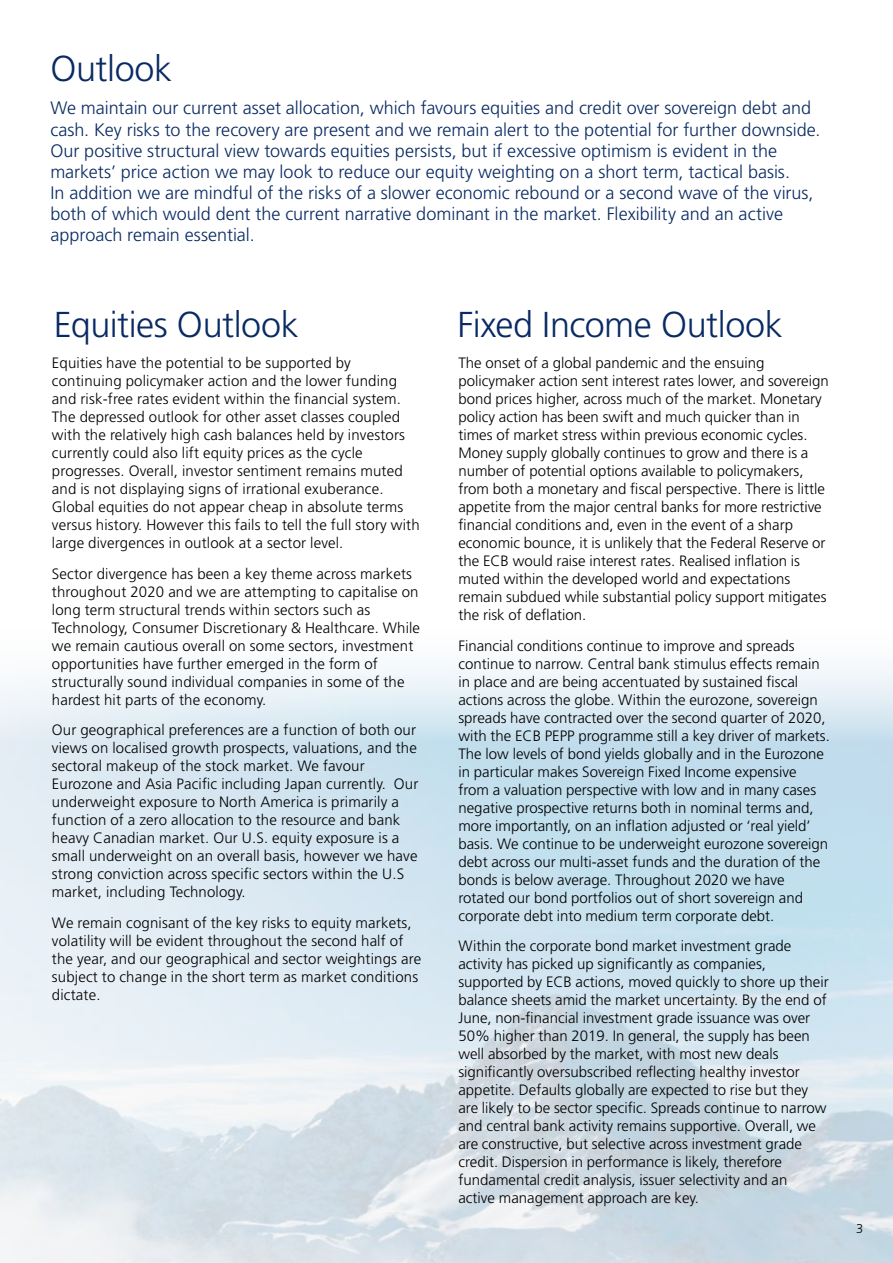
<style>
.page{position:relative;width:893px;height:1263px;background:#fff}
.page>*{position:absolute;margin:0;border:0;box-sizing:border-box;transform-origin:0 0}
.t1{font:300 36px "Frutiger";letter-spacing:-.01em;color:#092a62}
.t2{font:300 18px/21px "Frutiger";color:#092a62}
.t3{font:300 15px/18px "Frutiger";color:#000}
.t4{font:300 12.75px "Frutiger";color:#000}
</style>
<div class="page">
<h1 class="t1" style="left:50px;top:48px;width:123px">Outlook</h1>
<p class="t2" style="left:50px;top:98px;width:772px">We maintain our current asset allocation, which favours equities and credit over sovereign debt and cash. Key risks to the recovery are present and we remain alert to the potential for further downside.<br>Our positive structural view towards equities persists, but if excessive optimism is evident in the markets’ price action we may look to reduce our equity weighting on a short term, tactical basis.<br>In addition we are mindful of the risks of a slower economic rebound or a second wave of the virus, both of which would dent the current narrative dominant in the market. Flexibility and an active approach remain essential.</p>
<h1 class="t1" style="left:54px;top:305px;width:246px">Equities Outlook</h1>
<p class="t3" style="left:52px;top:354px;width:369px">Equities have the potential to be supported by continuing policymaker action and the lower funding and risk-free rates evident within the financial system.<br>The depressed outlook for other asset classes coupled with the relatively high cash balances held by investors currently could also lift equity prices as the cycle progresses. Overall, investor sentiment remains muted and is not displaying signs of irrational exuberance.<br>Global equities do not appear cheap in absolute terms versus history. However this fails to tell the full story with large divergences in outlook at a sector level.</p>
<p class="t3" style="left:52px;top:565px;width:370px">Sector divergence has been a key theme across markets throughout 2020 and we are attempting to capitalise on long term structural trends within sectors such as Technology, Consumer Discretionary &amp; Healthcare. While we remain cautious overall on some sectors, investment opportunities have further emerged in the form of structurally sound individual companies in some of the hardest hit parts of the economy.</p>
<p class="t3" style="left:52px;top:721px;width:368px">Our geographical preferences are a function of both our views on localised growth prospects, valuations, and the sectoral makeup of the stock market. We favour Eurozone and Asia Pacific including Japan currently. Our underweight exposure to North America is primarily a function of a zero allocation to the resource and bank heavy Canadian market. Our U.S. equity exposure is a small underweight on an overall basis, however we have strong conviction across specific sectors within the U.S market, including Technology.</p>
<p class="t3" style="left:52px;top:914px;width:371px">We remain cognisant of the key risks to equity markets, volatility will be evident throughout the second half of the year, and our geographical and sector weightings are subject to change in the short term as market conditions dictate.</p>
<h1 class="t1" style="left:457px;top:305px;width:327px">Fixed Income Outlook</h1>
<p class="t3" style="left:458px;top:354px;width:372px">The onset of a global pandemic and the ensuing policymaker action sent interest rates lower, and sovereign bond prices higher, across much of the market. Monetary policy action has been swift and much quicker than in times of market stress within previous economic cycles.<br>Money supply globally continues to grow and there is a number of potential options available to policymakers, from both a monetary and fiscal perspective. There is little appetite from the major central banks for more restrictive financial conditions and, even in the event of a sharp economic bounce, it is unlikely that the Federal Reserve or the ECB would raise interest rates. Realised inflation is muted within the developed world and expectations remain subdued while substantial policy support mitigates the risk of deflation.</p>
<p class="t3" style="left:458px;top:637px;width:373px">Financial conditions continue to improve and spreads continue to narrow. Central bank stimulus effects remain in place and are being accentuated by sustained fiscal actions across the globe. Within the eurozone, sovereign spreads have contracted over the second quarter of 2020, with the ECB PEPP programme still a key driver of markets.<br>The low levels of bond yields globally and in the Eurozone in particular makes Sovereign Fixed Income expensive from a valuation perspective with low and in many cases negative prospective returns both in nominal terms and, more importantly, on an inflation adjusted or ‘real yield’ basis. We continue to be underweight eurozone sovereign debt across our multi-asset funds and the duration of the bonds is below average. Throughout 2020 we have rotated our bond portfolios out of short sovereign and corporate debt into medium term corporate debt.</p>
<p class="t3" style="left:458px;top:937px;width:372px">Within the corporate bond market investment grade activity has picked up significantly as companies, supported by ECB actions, moved quickly to shore up their balance sheets amid the market uncertainty. By the end of June, non-financial investment grade issuance was over 50% higher than 2019. In general, the supply has been well absorbed by the market, with most new deals significantly oversubscribed reflecting healthy investor appetite. Defaults globally are expected to rise but they are likely to be sector specific. Spreads continue to narrow and central bank activity remains supportive. Overall, we are constructive, but selective across investment grade credit. Dispersion in performance is likely, therefore fundamental credit analysis, issuer selectivity and an<br>active management approach are key.</p>
<p class="t4" style="left:856px;top:1221px;width:9px">3</p>
</div>
